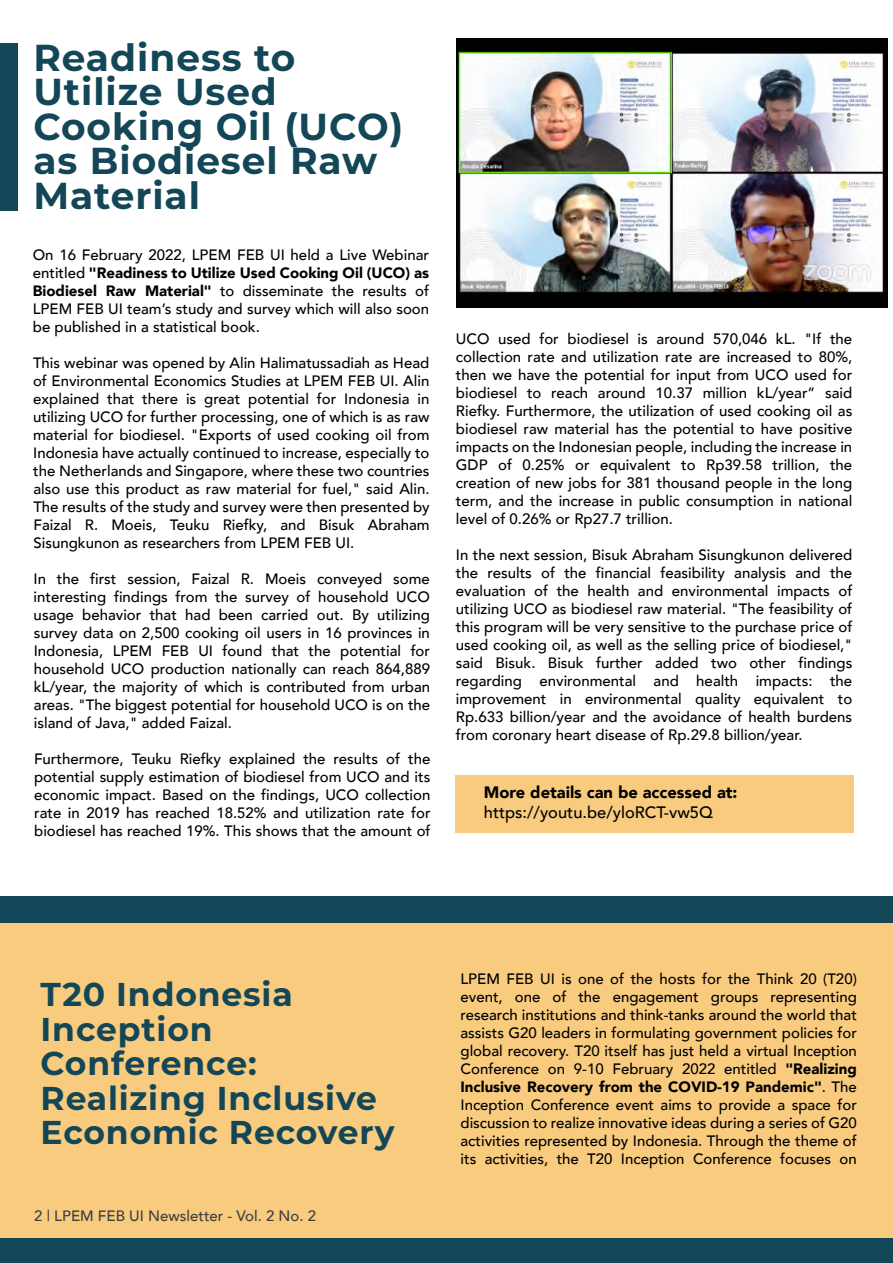
<style>
.page{position:relative;width:893px;height:1263px;background:#fff}
.page>*{position:absolute;margin:0;border:0;box-sizing:border-box;transform-origin:0 0}
.t1{font:700 37.5px/34.5px "Montserrat";letter-spacing:.025em;color:#134656}
.t2{font:700 33px/34.5px "Montserrat";letter-spacing:.025em;color:#134656}
.t3{font:500 16.5px "Avenir";color:#000}
.t4{font:900 16.5px "Avenir";color:#000}
.t5{font:500 15px/18px "Avenir";color:#000;text-align:justify}
.t6{font:500 15px "Avenir";color:#3f3f3f}
.s1{font-weight:900}
</style>
<div class="page">
<div style="left:0;top:43px;width:18px;height:167px;background:#134656"></div>
<div style="left:455px;top:775px;width:398px;height:57px;background:#f8cb7f"></div>
<img style="left:456px;top:38px;width:431px;height:270px">
<div style="left:0;top:911px;width:893px;height:328px;background:#f8cb7f"></div>
<div style="left:0;top:1238px;width:893px;height:25px;background:#134656"></div>
<div style="left:0;top:896px;width:893px;height:26px;background:#134656"></div>
<h1 class="t1" style="left:33px;top:38px;width:371px">Readiness to<br>Utilize Used<br>Cooking Oil (UCO) as Biodiesel Raw<br>Material</h1>
<p class="t5" style="left:33px;top:245px;width:398px">On 16 February 2022, LPEM FEB UI held a Live Webinar entitled <span class="s1">"Readiness to Utilize Used Cooking Oil (UCO) as Biodiesel Raw Material"</span> to disseminate the results of LPEM FEB UI team’s study and survey which will also soon be published in a statistical book.</p>
<p class="t5" style="left:33px;top:353px;width:398px">This webinar was opened by Alin Halimatussadiah as Head of Environmental Economics Studies at LPEM FEB UI. Alin explained that there is great potential for Indonesia in utilizing UCO for further processing, one of which is as raw material for biodiesel. "Exports of used cooking oil from Indonesia have actually continued to increase, especially to the Netherlands and Singapore, where these two countries also use this product as raw material for fuel," said Alin.<br>The results of the study and survey were then presented by Faizal R. Moeis, Teuku Riefky, and Bisuk Abraham Sisungkunon as researchers from LPEM FEB UI.</p>
<p class="t5" style="left:34px;top:569px;width:398px">In the first session, Faizal R. Moeis conveyed some interesting findings from the survey of household UCO usage behavior that had been carried out. By utilizing survey data on 2,500 cooking oil users in 16 provinces in Indonesia, LPEM FEB UI found that the potential for household UCO production nationally can reach 864,889 kL/year, the majority of which is contributed from urban areas. "The biggest potential for household UCO is on the island of Java," added Faizal.</p>
<p class="t5" style="left:34px;top:749px;width:398px">Furthermore, Teuku Riefky explained the results of the potential supply estimation of biodiesel from UCO and its economic impact. Based on the findings, UCO collection rate in 2019 has reached 18.52% and utilization rate for biodiesel has reached 19%. This shows that the amount of</p>
<p class="t5" style="left:456px;top:329px;width:398px">UCO used for biodiesel is around 570,046 kL. "If the collection rate and utilization rate are increased to 80%, then we have the potential for input from UCO used for biodiesel to reach around 10.37 million kL/year” said Riefky. Furthermore, the utilization of used cooking oil as biodiesel raw material has the potential to have positive impacts on the Indonesian people, including the increase in GDP of 0.25% or equivalent to Rp39.58 trillion, the creation of new jobs for 381 thousand people in the long term, and the increase in public consumption in national level of 0.26% or Rp27.7 trillion.</p>
<p class="t5" style="left:456px;top:545px;width:398px">In the next session, Bisuk Abraham Sisungkunon delivered the results of the financial feasibility analysis and the evaluation of the health and environmental impacts of utilizing UCO as biodiesel raw material. "The feasibility of this program will be very sensitive to the purchase price of used cooking oil, as well as the selling price of biodiesel," said Bisuk. Bisuk further added two other findings regarding environmental and health impacts: the improvement in environmental quality equivalent to Rp.633 billion/year and the avoidance of health burdens from coronary heart disease of Rp.29.8 billion/year.</p>
<p class="t4" style="left:484px;top:778px;width:255px">More details can be accessed at:</p>
<p class="t3" style="left:484px;top:798px;width:230px">https://youtu.be/yloRCT-vw5Q</p>
<h2 class="t2" style="left:41px;top:975px;width:356px">T20 Indonesia<br>Inception<br>Conference:<br>Realizing Inclusive<br>Economic Recovery</h2>
<p class="t5" style="left:460px;top:969px;width:398px">LPEM FEB UI is one of the hosts for the Think 20 (T20) event, one of the engagement groups representing research institutions and think-tanks around the world that assists G20 leaders in formulating government policies for global recovery. T20 itself has just held a virtual Inception Conference on 9-10 February 2022 entitled <span class="s1">"Realizing Inclusive Recovery from the COVID-19 Pandemic"</span>. The Inception Conference event aims to provide a space for discussion to realize innovative ideas during a series of G20 activities represented by Indonesia. Through the theme of its activities, the T20 Inception Conference focuses on</p>
<p class="t6" style="left:34px;top:1202px;width:283px">2 | LPEM FEB UI Newsletter - Vol. 2 No. 2</p>
</div>
